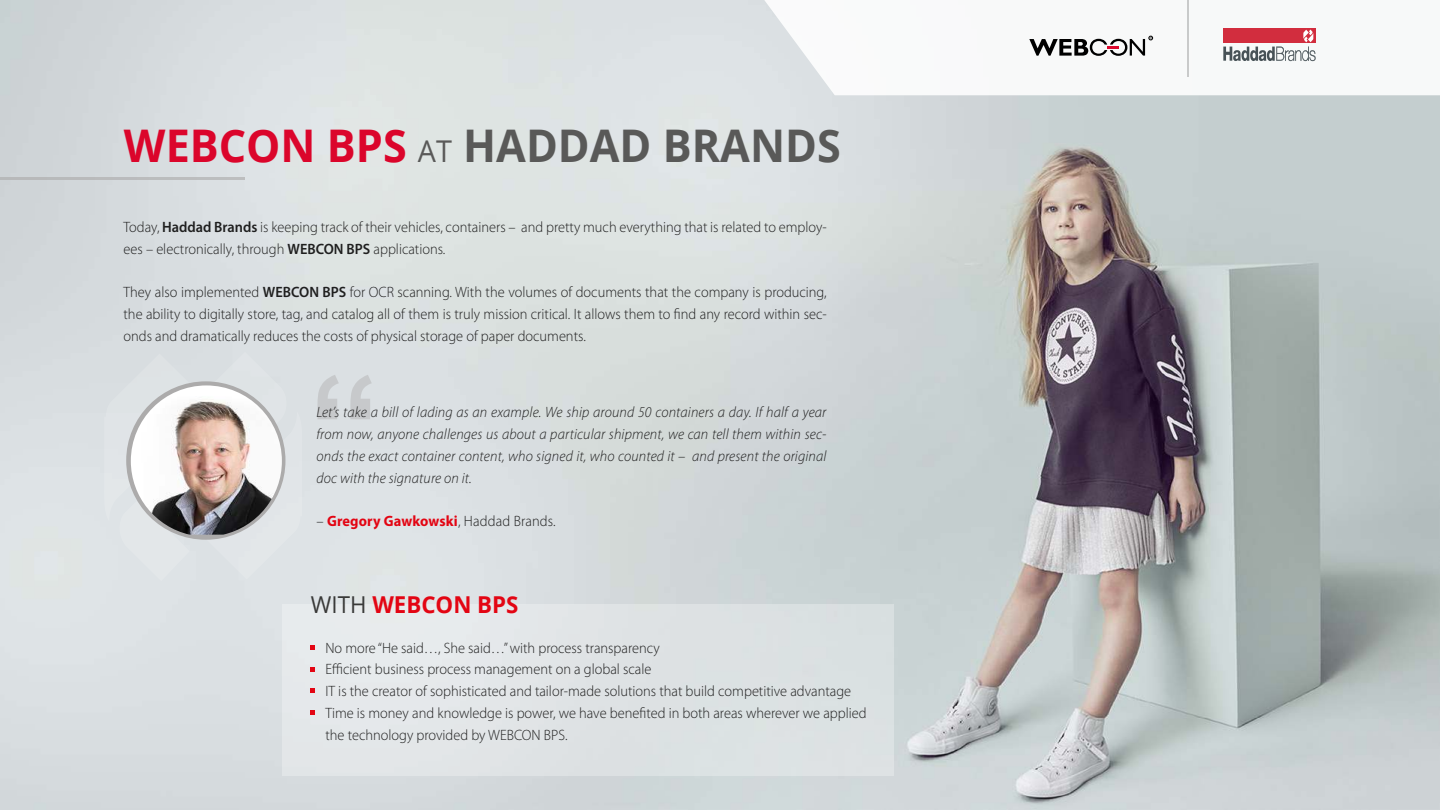
<style>
.page{position:relative;width:1440px;height:810px;background:#fff}
.page>*{position:absolute;margin:0;border:0;box-sizing:border-box;transform-origin:0 0}
.t1{font:700 150px "Arial";color:#acabab;scale:.96 1}
.t2{font:700 45px "Open Sans";color:#595958;scale:.96 1}
.t3{font:700 23.25px "Open Sans";color:#e30513;scale:.96 1}
.t4{font:300 15px/21.8px "Myriad Pro";color:#1f1f1f;scale:.96 1}
.t5{font:italic 300 15px/21.8px "Myriad Pro";letter-spacing:.01em;color:#1f1f1f;text-align:justify;scale:.96 1}
.t6{font:700 15px "Myriad Pro";letter-spacing:.01em;color:#e30513;scale:.96 1}
.s1{color:#db052b}
.s2{font-weight:400;font-size:30px}
.s3{font-weight:600}
.s4{font-weight:300;color:#1f1f1f}
.s5{font-weight:400;color:#393938}
</style>
<div class="page">
<img style="left:0;top:0;width:1440px;height:810px">
<div style="left:283px;top:604px;width:611px;height:172px;background:#dee3e4"></div>
<hr style="left:0;top:177px;width:245px;height:3px;background:#acabab">
<div style="left:103px;top:352px;width:201px;height:229px;background:#dee3e6"></div>
<div style="left:126px;top:381px;width:159px;height:159px;background:#acabab;border-radius:50%"></div>
<img style="left:131px;top:385px;width:151px;height:150px">
<svg style="left:311px;top:645px;width:4px;height:5px"></svg>
<svg style="left:311px;top:667px;width:4px;height:5px"></svg>
<svg style="left:311px;top:688px;width:4px;height:5px"></svg>
<svg style="left:311px;top:710px;width:4px;height:5px"></svg>
<svg style="left:734px;top:0;width:706px;height:95px"></svg>
<svg style="left:1029px;top:36px;width:124px;height:20px"></svg>
<div style="left:1223px;top:29px;width:92px;height:14px;background:#d22d3e"></div>
<svg style="left:1223px;top:30px;width:93px;height:31px"></svg>
<hr style="left:1187px;top:0;width:1px;height:77px;background:#000">
<h2 class="t2" style="left:124px;top:121px;width:748px"><span class="s1">WEBCON BPS</span> <span class="s2">AT</span> HADDAD BRANDS</h2>
<p class="t4" style="left:124px;top:217px;width:734px">Today, <span class="s3">Haddad Brands</span> is keeping track of their vehicles, containers – and pretty much everything that is related to employ&shy;ees – electronically, through <span class="s3">WEBCON BPS</span> applications.</p>
<p class="t4" style="left:124px;top:282px;width:734px;text-align:justify">They also implemented <span class="s3">WEBCON BPS</span> for OCR scanning. With the volumes of documents that the company is producing, the ability to digitally store, tag, and catalog all of them is truly mission critical. It allows them to find any record within sec&shy;onds and dramatically reduces the costs of physical storage of paper documents.</p>
<h1 class="t1" style="left:308px;top:344px;width:76px">“</h1>
<p class="t5" style="left:316px;top:403px;width:533px">Let’s take a bill of lading as an example. We ship around 50 containers a day. If half a year from now, anyone challenges us about a particular shipment, we can tell them within sec&shy;onds the exact container content, who signed it, who counted it – and present the original doc with the signature on it.</p>
<p class="t6" style="left:316px;top:516px;width:251px"><span class="s4">–</span> Gregory Gawkowski<span class="s4">, Haddad Brands.</span></p>
<h3 class="t3" style="left:311px;top:591px;width:218px"><span class="s5">WITH</span> WEBCON BPS</h3>
<p class="t4" style="left:325px;top:638px;width:565px">No more “He said…, She said…” with process transparency<br>Efficient business process management on a global scale<br>IT is the creator of sophisticated and tailor-made solutions that build competitive advantage Time is money and knowledge is power, we have benefited in both areas wherever we applied the technology provided by WEBCON BPS.</p>
</div>
